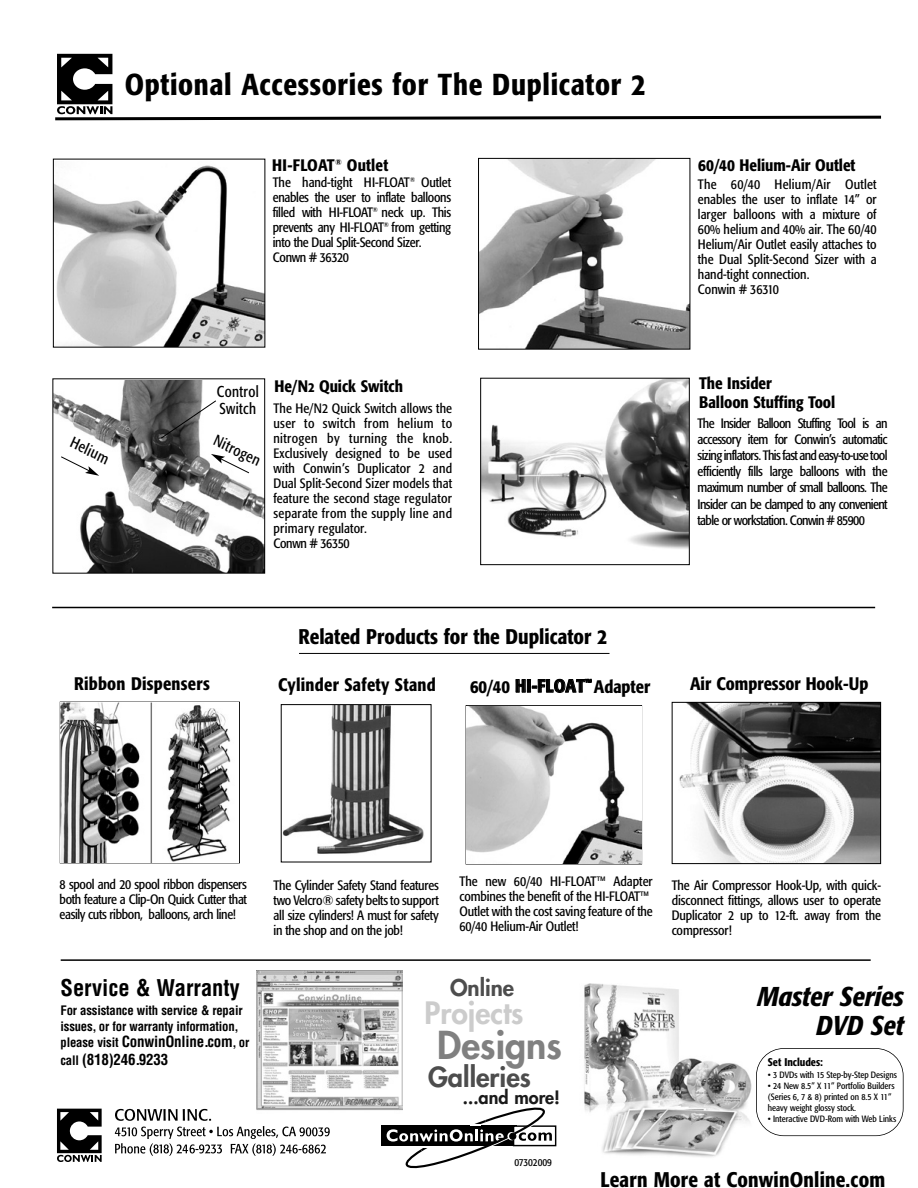
<style>
.page{position:relative;width:918px;height:1188px;background:#fff}
.page>*{position:absolute;margin:0;border:0;box-sizing:border-box;transform-origin:0 0}
.t1{font:800 37.5px "Futura";color:#808080}
.t2{font:500 condensed 30px "Formata";letter-spacing:.025em;color:#000}
.t3{font:800 30px "Futura";color:#ccc}
.t4{font:italic 500 condensed 27px/28.5px "Formata";color:#000;text-align:right}
.t5{font:800 27px "Futura";color:#4d4d4d}
.t6{font:700 condensed 22.5px "Helvetica";color:#000}
.t7{font:800 22.5px "Futura";color:#4d4d4d}
.t8{font:500 condensed 21px "Formata";color:#000}
.t9{font:500 condensed 18px "Formata";letter-spacing:.015em;color:#000}
.t10{font:800 18px "Futura";color:#1a1a1a}
.t11{font:500 condensed 16.5px/19.8px "Formata";color:#000}
.t12{font:condensed 15.6px/17.4px "Formata";letter-spacing:.025em;color:#000;scale:.94 1}
.t13{font:condensed 15.45px "Formata";color:#000;scale:.96 1}
.t14{font:700 condensed 15px/18px "Helvetica";letter-spacing:-.015em;color:#000}
.t15{font:condensed 13.5px/15px "Formata";color:#000;text-align:justify}
.t16{font:condensed 13.5px/15px "Formata";letter-spacing:-.025em;color:#000}
.t17{font:700 condensed 12.75px/15.3px "Helvetica";letter-spacing:-.015em;color:#000}
.t18{font:500 condensed 11.1px "Formata";color:#000}
.t19{font:condensed 10.5px "Formata";color:#000}
.t20{font:condensed 9.15px/10.9px "Formata";color:#000}
.s1{font-size:13.5px}
.s2{font-size:12.75px}
</style>
<div class="page">
<img style="left:54px;top:380px;width:209px;height:192px">
<div style="left:52px;top:378px;width:213px;height:196px;border:1px solid #000"></div>
<img style="left:283px;top:706px;width:141px;height:148px">
<img style="left:679px;top:704px;width:200px;height:158px">
<div style="left:672px;top:702px;width:209px;height:162px;border:1px solid #000"></div>
<svg style="left:60px;top:456px;width:39px;height:20px"></svg>
<svg style="left:211px;top:454px;width:39px;height:20px"></svg>
<svg style="left:160px;top:400px;width:57px;height:39px"></svg>
<img style="left:61px;top:702px;width:170px;height:161px">
<hr style="left:61px;top:959px;width:810px;height:2px;background:#000">
<img style="left:466px;top:706px;width:175px;height:158px">
<svg style="left:516px;top:678px;width:76px;height:15px"></svg>
<svg style="left:57px;top:1109px;width:45px;height:53px"></svg>
<svg style="left:115px;top:1109px;width:215px;height:47px"></svg>
<div style="left:381px;top:1125px;width:135px;height:21px;background:#000"></div>
<div style="left:513px;top:1125px;width:43px;height:21px;border:1px solid #000"></div>
<svg style="left:387px;top:1107px;width:167px;height:62px"></svg>
<div style="left:509px;top:1133px;width:7px;height:7px;border:1px solid #000;border-radius:50%"></div>
<img style="left:256px;top:970px;width:147px;height:147px">
<img style="left:584px;top:983px;width:168px;height:174px">
<svg style="left:756px;top:1048px;width:148px;height:88px"></svg>
<div style="left:56px;top:48px;width:60px;height:73px;background:linear-gradient(to right,#fff,#fff)"></div>
<svg style="left:55px;top:54px;width:827px;height:67px"></svg>
<hr style="left:52px;top:607px;width:823px;height:1px;background:#000">
<hr style="left:299px;top:653px;width:311px;height:1px;background:#000">
<img style="left:55px;top:165px;width:208px;height:181px">
<img style="left:480px;top:160px;width:208px;height:188px">
<div style="left:478px;top:158px;width:212px;height:192px;border:1px solid #000"></div>
<img style="left:482px;top:380px;width:206px;height:169px">
<div style="left:480px;top:378px;width:210px;height:187px;border:1px solid #000"></div>
<h2 class="t2" style="left:125px;top:66px;width:522px">Optional Accessories for The Duplicator 2</h2>
<p class="t11" style="left:272px;top:155px;width:118px">HI-FLOAT<sup>®</sup> Outlet</p>
<p class="t16" style="left:273px;top:175px;width:180px">The hand-tight HI-FLOAT<sup>®</sup> Outlet enables the user to inflate balloons filled with HI-FLOAT<sup>®</sup> neck up. This prevents any HI-FLOAT<sup>®</sup> from getting into the Dual Split-Second Sizer.<br>Conwn # 36320</p>
<p class="t13" style="left:76px;top:433px;width:44px;rotate:27deg">Helium</p>
<p class="t12" style="left:217px;top:382px;width:46px">Control<br>Switch</p>
<p class="t13" style="left:219px;top:431px;width:54px;rotate:26deg">Nitrogen</p>
<p class="t11" style="left:274px;top:376px;width:130px">He/N<span class="s1">2</span> Quick Switch</p>
<p class="t15" style="left:273px;top:401px;width:180px;text-align:left">The He/N2 Quick Switch allows the user to switch from helium to nitrogen by turning the knob.<br>Exclusively designed to be used with Conwin’s Duplicator 2 and<br>Dual Split-Second Sizer models that feature the second stage regulator separate from the supply line and primary regulator.<br>Conwn # 36350</p>
<h3 class="t9" style="left:74px;top:673px;width:137px">Ribbon Dispensers</h3>
<h3 class="t8" style="left:298px;top:624px;width:311px">Related Products for the Duplicator 2</h3>
<h3 class="t9" style="left:278px;top:674px;width:159px">Cylinder Safety Stand</h3>
<h3 class="t9" style="left:470px;top:675px;width:182px">60/40 HI-FLOAT<sup>™</sup> Adapter</h3>
<p class="t11" style="left:698px;top:155px;width:159px">60/40 Helium-Air Outlet</p>
<p class="t15" style="left:698px;top:177px;width:180px;text-align:left">The 60/40 Helium/Air Outlet enables the user to inflate 14” or larger balloons with a mixture of<br>60% helium and 40% air. The 60/40<br>Helium/Air Outlet easily attaches to the Dual Split-Second Sizer with a hand-tight connection.<br>Conwin # 36310</p>
<p class="t11" style="left:699px;top:373px;width:138px">The Insider<br>Balloon Stuffing Tool</p>
<p class="t15" style="left:698px;top:415px;width:192px;line-height:16.2px">The Insider Balloon Stuffing Tool is an accessory item for Conwin’s automatic sizing inflators. This fast and easy-to-use tool efficiently fills large balloons with the maximum number of small balloons. The Insider can be clamped to any convenient table or workstation. Conwin # 85900</p>
<h3 class="t9" style="left:690px;top:673px;width:180px">Air Compressor Hook-Up</h3>
<p class="t15" style="left:60px;top:877px;width:189px">8 spool and 20 spool ribbon dispensers both feature a Clip-On Quick Cutter that easily cuts ribbon, balloons, arch line!</p>
<p class="t15" style="left:274px;top:878px;width:167px">The Cylinder Safety Stand features two Velcro® safety belts to support all size cylinders! A must for safety in the shop and on the job!</p>
<p class="t15" style="left:459px;top:874px;width:195px;text-align:left">The new 60/40 HI-FLOAT™ Adapter combines the benefit of the HI-FLOAT™ Outlet with the cost saving feature of the 60/40 Helium-Air Outlet!</p>
<h3 class="t6" style="left:61px;top:973px;width:181px">Service &amp; Warranty</h3>
<p class="t17" style="left:61px;top:1003px;width:184px">For assistance with service &amp; repair issues, or for warranty information,</p>
<p class="t14" style="left:61px;top:1033px;width:190px"><span class="s2">please visit</span> ConwinOnline.com<span class="s2">, or call</span> (818)246.9233</p>
<h3 class="t7" style="left:450px;top:973px;width:66px">Online</h3>
<h1 class="t1" style="left:437px;top:1020px;width:126px">Designs</h1>
<h2 class="t3" style="left:425px;top:993px;width:101px">Projects</h2>
<h3 class="t5" style="left:428px;top:1059px;width:104px">Galleries</h3>
<h3 class="t10" style="left:463px;top:1085px;width:99px">...and more!</h3>
<p class="t19" style="left:514px;top:1156px;width:39px">07302009</p>
<p class="t15" style="left:672px;top:878px;width:211px">The Air Compressor Hook-Up, with quick&shy;disconnect fittings, allows user to operate Duplicator 2 up to 12-ft. away from the compressor!</p>
<h3 class="t4" style="left:757px;top:983px;width:149px">Master Series<br>DVD Set</h3>
<p class="t18" style="left:768px;top:1055px;width:57px">Set Includes:</p>
<p class="t20" style="left:768px;top:1069px;width:131px">• 3 DVDs with 15 Step-by-Step Designs</p>
<p class="t20" style="left:768px;top:1080px;width:128px">• 24 New 8.5” X 11” Portfolio Builders (Series 6, 7 &amp; 8) printed on 8.5 X 11” heavy weight glossy stock.</p>
<p class="t20" style="left:768px;top:1113px;width:130px">• Interactive DVD-Rom with Web Links</p>
<h3 class="t8" style="left:601px;top:1167px;width:286px">Learn More at ConwinOnline.com</h3>
</div>
